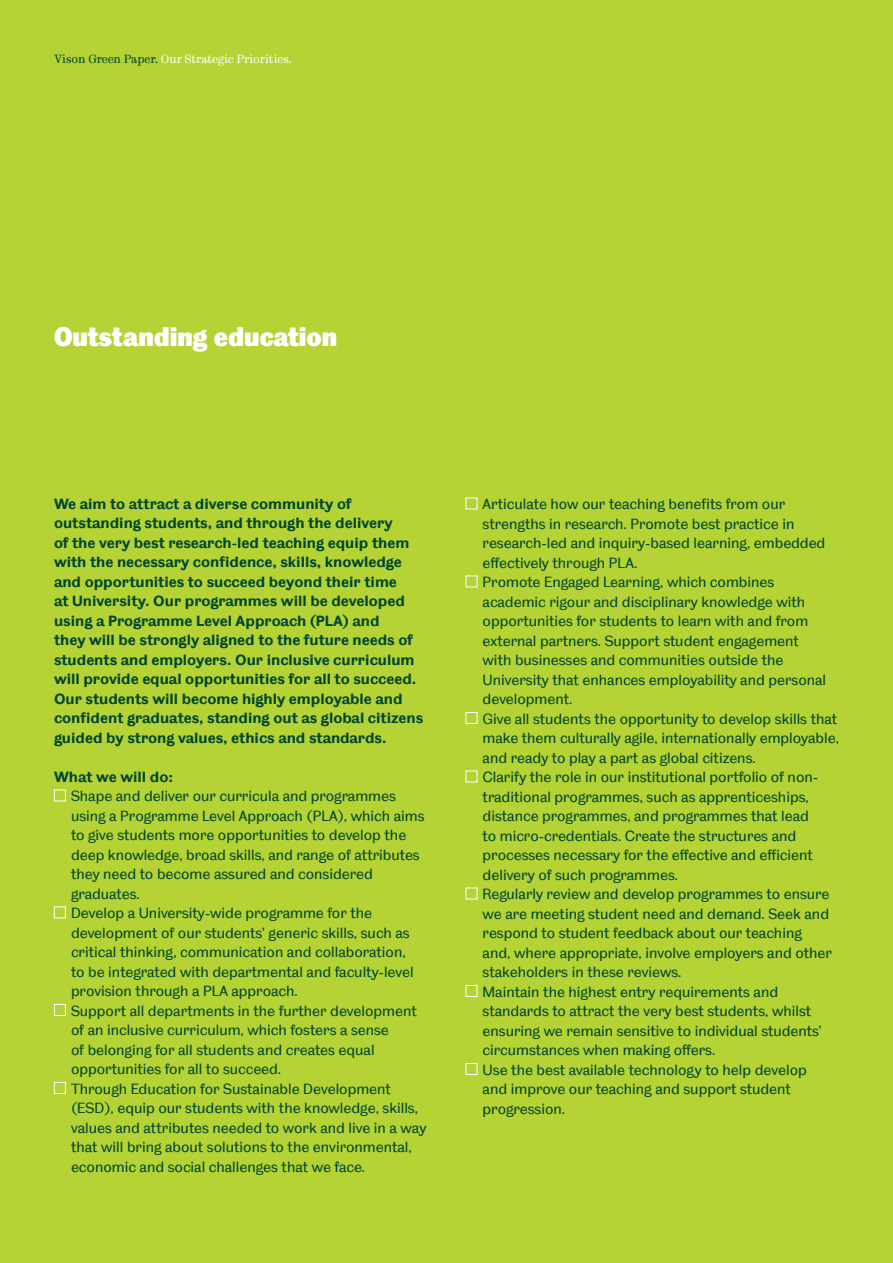
<style>
.page{position:relative;width:893px;height:1263px;background:#b5d334}
.page>*{position:absolute;margin:0;border:0;box-sizing:border-box;transform-origin:0 0}
.t1{font:27px "TUOS Pro Blake Display";color:#fff}
.t2{font:15px/19.5px "TUOS Blake";color:#004630}
.t3{font:700 15px/19.5px "TUOS Blake";color:#004630}
.t4{font:12px "TUOS Stephenson";color:#fff}
.s1{color:#004630}
</style>
<div class="page">
<div style="left:54px;top:789px;width:12px;height:12px;border:1px solid #fff"></div>
<div style="left:54px;top:906px;width:12px;height:12px;border:1px solid #fff"></div>
<div style="left:54px;top:1004px;width:12px;height:12px;border:1px solid #fff"></div>
<div style="left:54px;top:1082px;width:12px;height:12px;border:1px solid #fff"></div>
<div style="left:466px;top:712px;width:11px;height:12px;border:1px solid #fff"></div>
<div style="left:466px;top:985px;width:11px;height:12px;border:1px solid #fff"></div>
<div style="left:466px;top:1063px;width:11px;height:12px;border:1px solid #fff"></div>
<p class="t4" style="left:54px;top:51px;width:239px"><span class="s1">Vison Green Paper.</span> Our Strategic Priorities.</p>
<h1 class="t1" style="left:54px;top:320px;width:285px">Outstanding education</h1>
<p class="t3" style="left:54px;top:494px;width:371px">We aim to attract a diverse community of outstanding students, and through the delivery<br>of the very best research-led teaching equip them with the necessary confidence, skills, knowledge and opportunities to succeed beyond their time<br>at University. Our programmes will be developed using a Programme Level Approach (PLA) and<br>they will be strongly aligned to the future needs of students and employers. Our inclusive curriculum will provide equal opportunities for all to succeed.<br>Our students will become highly employable and confident graduates, standing out as global citizens guided by strong values, ethics and standards.</p>
<p class="t3" style="left:54px;top:767px;width:121px">What we will do:</p>
<p class="t2" style="left:71px;top:786px;width:357px">Shape and deliver our curricula and programmes using a Programme Level Approach (PLA), which aims to give students more opportunities to develop the deep knowledge, broad skills, and range of attributes they need to become assured and considered graduates.<br>Develop a University-wide programme for the development of our students’ generic skills, such as critical thinking, communication and collaboration,<br>to be integrated with departmental and faculty-level provision through a PLA approach.<br>Support all departments in the further development of an inclusive curriculum, which fosters a sense<br>of belonging for all students and creates equal opportunities for all to succeed.<br>Through Education for Sustainable Development (ESD), equip our students with the knowledge, skills, values and attributes needed to work and live in a way that will bring about solutions to the environmental, economic and social challenges that we face.</p>
<p class="t2" style="left:483px;top:494px;width:358px">Articulate how our teaching benefits from our strengths in research. Promote best practice in research-led and inquiry-based learning, embedded effectively through PLA.<br>Promote Engaged Learning, which combines academic rigour and disciplinary knowledge with opportunities for students to learn with and from external partners. Support student engagement<br>with businesses and communities outside the University that enhances employability and personal development.<br>Give all students the opportunity to develop skills that make them culturally agile, internationally employable, and ready to play a part as global citizens.<br>Clarify the role in our institutional portfolio of non&shy;traditional programmes, such as apprenticeships, distance programmes, and programmes that lead<br>to micro-credentials. Create the structures and processes necessary for the effective and efficient delivery of such programmes.<br>Regularly review and develop programmes to ensure we are meeting student need and demand. Seek and respond to student feedback about our teaching<br>and, where appropriate, involve employers and other stakeholders in these reviews.<br>Maintain the highest entry requirements and standards to attract the very best students, whilst ensuring we remain sensitive to individual students’ circumstances when making offers.<br>Use the best available technology to help develop<br>and improve our teaching and support student progression.</p>
</div>
